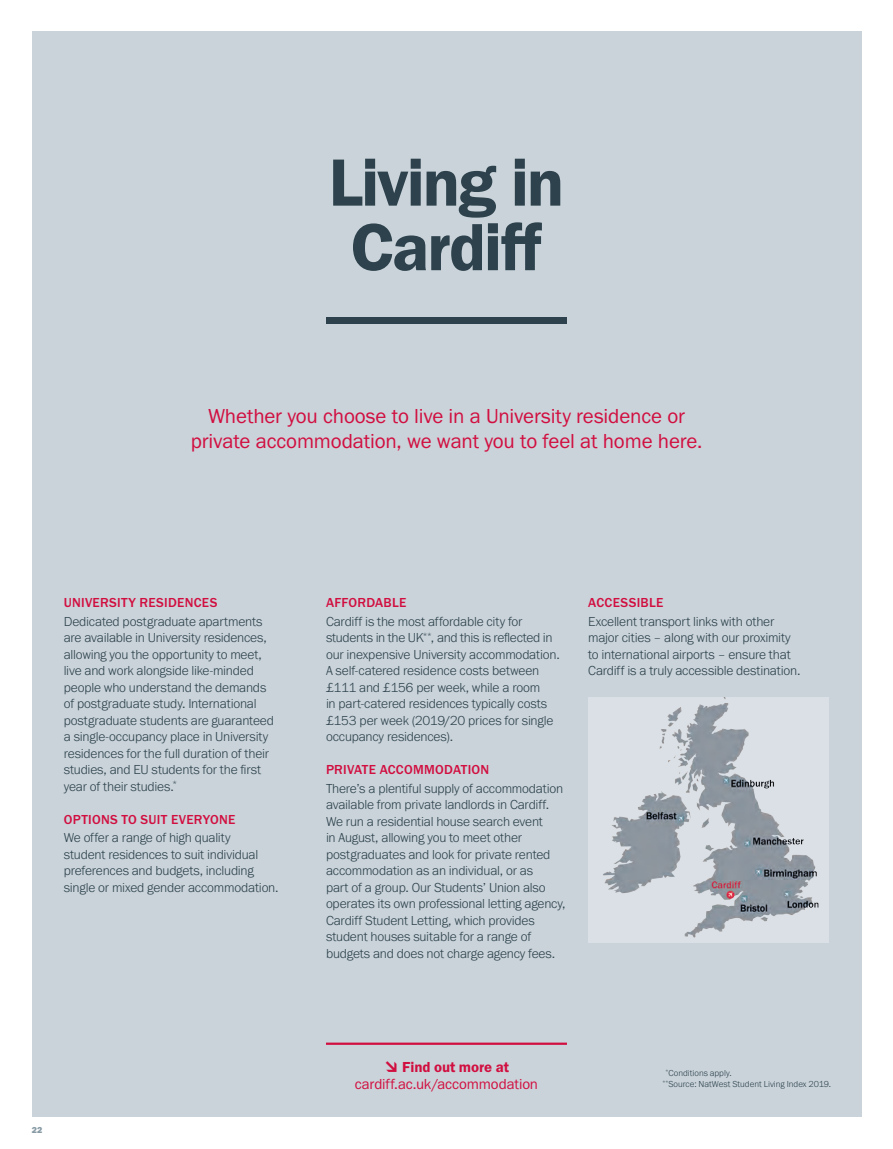
<style>
.page{position:relative;width:893px;height:1149px;background:#fff}
.page>*{position:absolute;margin:0;border:0;box-sizing:border-box;transform-origin:0 0}
.t1{font:69px/64.5px "Franklin Gothic URW Dem";letter-spacing:-.035em;color:#2d424d;text-align:center}
.t2{font:21px/25.5px "Franklin Gothic URW Boo";letter-spacing:-.01em;color:#d10e40;text-align:center}
.t3{font:15px "Franklin Gothic URW Boo";letter-spacing:-.01em;color:#d10e40}
.t4{font:15px "Franklin Gothic URW Dem";letter-spacing:-.005em;color:#d10e40}
.t5{font:300 13.5px/16.5px "Franklin Gothic URW";letter-spacing:-.015em;color:#2d424d}
._02_Subhead{font:500 13.5px "Franklin Gothic URW";letter-spacing:.02em;color:#d10e40}
.t6{font:300 9px "Franklin Gothic URW";color:#2d424d}
.t7{font:9px "Franklin Gothic URW Hea";color:#889ba5}
.s1{font-family:"DINOT";font-weight:900}
</style>
<div class="page">
<div style="left:32px;top:32px;width:829px;height:1084px;background:#cad3d9"></div>
<div style="left:326px;top:317px;width:241px;height:6px;background:#2d424d"></div>
<img style="left:588px;top:697px;width:241px;height:245px">
<hr style="left:326px;top:1042px;width:241px;height:2px;background:#d10e40">
<p class="t1" style="left:329px;top:149px;width:237px">Living in<br>Cardiff</p>
<p class="t2" style="left:191px;top:402px;width:513px">Whether you choose to live in a University residence or private accommodation, we want you to feel at home here.</p>
<p class="_02_Subhead" style="left:64px;top:594px;width:155px">UNIVERSITY RESIDENCES</p>
<p class="t5" style="left:64px;top:612px;width:212px">Dedicated postgraduate apartments are available in University residences, allowing you the opportunity to meet, live and work alongside like-minded people who understand the demands of postgraduate study. International postgraduate students are guaranteed a single-occupancy place in University residences for the full duration of their studies, and EU students for the first year of their studies.<sup>*</sup></p>
<p class="_02_Subhead" style="left:64px;top:810px;width:173px">OPTIONS TO SUIT EVERYONE</p>
<p class="t5" style="left:64px;top:829px;width:216px">We offer a range of high quality<br>student residences to suit individual preferences and budgets, including single or mixed gender accommodation.</p>
<p class="t7" style="left:32px;top:1123px;width:12px">22</p>
<p class="_02_Subhead" style="left:326px;top:594px;width:82px">AFFORDABLE</p>
<p class="t5" style="left:326px;top:612px;width:235px">Cardiff is the most affordable city for students in the UK<sup>**</sup>, and this is reflected in our inexpensive University accommodation.<br>A self-catered residence costs between £111 and £156 per week, while a room<br>in part-catered residences typically costs £153 per week (2019/20 prices for single occupancy residences).</p>
<p class="_02_Subhead" style="left:326px;top:761px;width:165px">PRIVATE ACCOMMODATION</p>
<p class="t5" style="left:326px;top:779px;width:241px">There’s a plentiful supply of accommodation available from private landlords in Cardiff.<br>We run a residential house search event<br>in August, allowing you to meet other postgraduates and look for private rented accommodation as an individual, or as<br>part of a group. Our Students’ Union also operates its own professional letting agency, Cardiff Student Letting, which provides student houses suitable for a range of budgets and does not charge agency fees.</p>
<p class="_02_Subhead" style="left:588px;top:594px;width:77px">ACCESSIBLE</p>
<p class="t5" style="left:588px;top:612px;width:214px">Excellent transport links with other major cities – along with our proximity to international airports – ensure that Cardiff is a truly accessible destination.</p>
<p class="t4" style="left:384px;top:1057px;width:127px"><span class="s1">↘</span> Find out more at</p>
<p class="t3" style="left:355px;top:1073px;width:185px">cardiff.ac.uk/accommodation</p>
<p class="t6" style="left:662px;top:1077px;width:170px"><sup>**</sup>Source: NatWest Student Living Index 2019.</p>
<p class="t6" style="left:665px;top:1066px;width:68px"><sup>*</sup>Conditions apply.</p>
</div>
